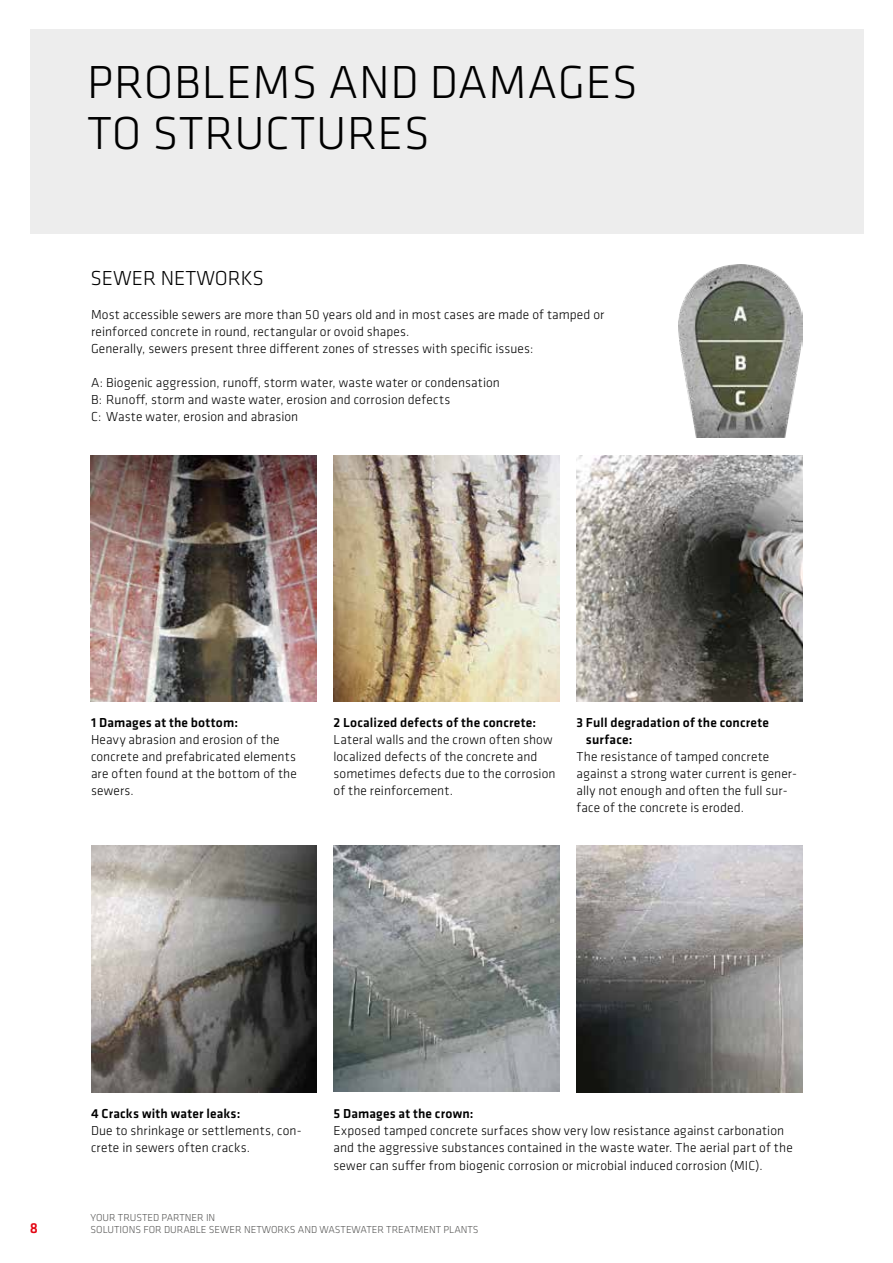
<style>
.page{position:relative;width:893px;height:1263px;background:#fff}
.page>*{position:absolute;margin:0;border:0;box-sizing:border-box;transform-origin:0 0}
.t1{font:300 48px/51px "Klavika";letter-spacing:.015em;color:#000}
.t2{font:300 21px "Klavika";color:#000}
.t3{font:500 15px "Klavika";color:#e30613}
.t4{font:300 13.5px/17px "Klavika";letter-spacing:.01em;color:#000}
.t5{font:500 13.5px/17px "Klavika";letter-spacing:.015em;color:#000}
.t6{font:300 10.5px/12.6px "Klavika";color:#575756}
</style>
<div class="page">
<div style="left:30px;top:30px;width:833px;height:204px;background:#ededed"></div>
<img style="left:333px;top:846px;width:226px;height:246px">
<img style="left:576px;top:846px;width:226px;height:246px">
<img style="left:91px;top:455px;width:225px;height:247px">
<img style="left:333px;top:455px;width:226px;height:247px">
<img style="left:576px;top:455px;width:226px;height:247px">
<img style="left:91px;top:846px;width:225px;height:246px">
<img style="left:678px;top:265px;width:124px;height:172px">
<h1 class="t1" style="left:87px;top:56px;width:552px">PROBLEMS AND DAMAGES<br>TO STRUCTURES</h1>
<h2 class="t2" style="left:91px;top:265px;width:175px">SEWER NETWORKS</h2>
<p class="t4" style="left:91px;top:306px;width:515px">Most accessible sewers are more than 50 years old and in most cases are made of tamped or reinforced concrete in round, rectangular or ovoid shapes.<br>Generally, sewers present three different zones of stresses with specific issues:</p>
<p class="t4" style="left:91px;top:374px;width:410px">A: Biogenic aggression, runoff, storm water, waste water or condensation<br>B: Runoff, storm and waste water, erosion and corrosion defects<br>C: Waste water, erosion and abrasion</p>
<p class="t5" style="left:91px;top:714px;width:149px">1 Damages at the bottom:</p>
<p class="t4" style="left:91px;top:731px;width:207px">Heavy abrasion and erosion of the concrete and prefabricated elements are often found at the bottom of the sewers.</p>
<p class="t5" style="left:333px;top:714px;width:204px">2 Localized defects of the concrete:</p>
<p class="t4" style="left:333px;top:731px;width:224px">Lateral walls and the crown often show localized defects of the concrete and sometimes defects due to the corrosion of the reinforcement.</p>
<p class="t5" style="left:586px;top:714px;width:185px;text-indent:-9px">3 Full degradation of the concrete surface:</p>
<p class="t4" style="left:576px;top:748px;width:222px">The resistance of tamped concrete against a strong water current is gener&shy;ally not enough and often the full sur&shy;face of the concrete is eroded.</p>
<p class="t5" style="left:91px;top:1105px;width:151px">4 Cracks with water leaks:</p>
<p class="t4" style="left:91px;top:1122px;width:212px">Due to shrinkage or settlements, con&shy;crete in sewers often cracks.</p>
<p class="t5" style="left:333px;top:1105px;width:142px">5 Damages at the crown:</p>
<p class="t4" style="left:333px;top:1122px;width:461px">Exposed tamped concrete surfaces show very low resistance against carbonation and the aggressive substances contained in the waste water. The aerial part of the sewer can suffer from biogenic corrosion or microbial induced corrosion (MIC).</p>
<p class="t3" style="left:30px;top:1218px;width:10px">8</p>
<p class="t6" style="left:91px;top:1211px;width:390px">YOUR TRUSTED PARTNER IN<br>SOLUTIONS FOR DURABLE SEWER NETWORKS AND WASTEWATER TREATMENT PLANTS</p>
</div>
